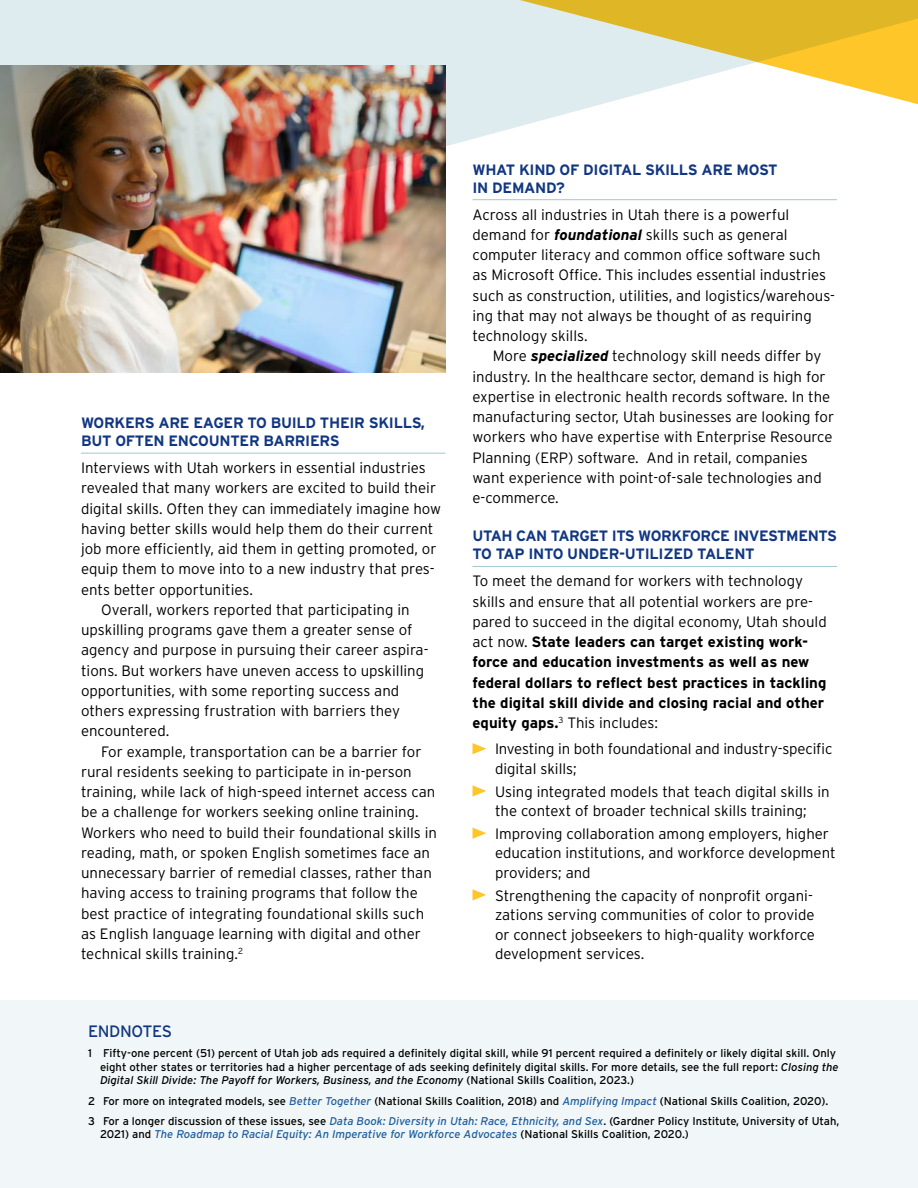
<style>
.page{position:relative;width:918px;height:1188px;background:#fff}
.page>*{position:absolute;margin:0;border:0;box-sizing:border-box;transform-origin:0 0}
.t1{font:16.5px "Interstate";letter-spacing:-.02em;color:#123782}
.t2{font:300 15px/20.2px "Interstate";color:#000}
.t3{font:700 15px/20.2px "Interstate";color:#000}
.t4{font:700 15px/18px "Interstate";letter-spacing:-.02em;color:#123782}
.t5{font:11.25px/13.5px "Interstate";color:#000}
.t6{font:italic 11.25px "Interstate";color:#215e9e}
.s1{font-weight:700;font-style:italic}
.s2{font-weight:300}
.s3{font-style:italic}
.s4{font-style:italic;color:#215e9e}
.s5{font-style:normal;color:#000}
</style>
<div class="page">
<div style="left:0;top:1000px;width:918px;height:188px;background:#f1f7f8"></div>
<hr style="left:81px;top:453px;width:365px;height:1px;background:#a3c7d2">
<hr style="left:472px;top:566px;width:365px;height:1px;background:#a3c7d2">
<svg style="left:472px;top:743px;width:14px;height:11px"></svg>
<svg style="left:472px;top:785px;width:14px;height:12px"></svg>
<svg style="left:472px;top:828px;width:14px;height:11px"></svg>
<svg style="left:472px;top:889px;width:14px;height:12px"></svg>
<img style="left:0;top:267px;width:446px;height:105px">
<img style="left:0;top:0;width:918px;height:267px">
<p class="t4" style="left:81px;top:414px;width:346px">WORKERS ARE EAGER TO BUILD THEIR SKILLS,<br>BUT OFTEN ENCOUNTER BARRIERS</p>
<p class="t2" style="left:81px;top:458px;width:346px">Interviews with Utah workers in essential industries</p>
<p class="t2" style="left:81px;top:478px;width:357px">revealed that many workers are excited to build their</p>
<p class="t2" style="left:81px;top:498px;width:362px">digital skills. Often they can immediately imagine how</p>
<p class="t2" style="left:81px;top:518px;width:354px">having better skills would help them do their current</p>
<p class="t2" style="left:81px;top:539px;width:357px">job more efficiently, aid them in getting promoted, or</p>
<p class="t2" style="left:81px;top:559px;width:355px">equip them to move into to a new industry that pres-</p>
<p class="t2" style="left:81px;top:579px;width:173px">ents better opportunities.</p>
<p class="t2" style="left:101px;top:599px;width:310px">Overall, workers reported that participating in</p>
<p class="t2" style="left:81px;top:620px;width:333px">upskilling programs gave them a greater sense of</p>
<p class="t2" style="left:81px;top:640px;width:349px">agency and purpose in pursuing their career aspira-</p>
<p class="t2" style="left:81px;top:660px;width:345px">tions. But workers have uneven access to upskilling</p>
<p class="t2" style="left:81px;top:680px;width:320px">opportunities, with some reporting success and</p>
<p class="t2" style="left:81px;top:701px;width:321px">others expressing frustration with barriers they</p>
<p class="t2" style="left:81px;top:721px;width:90px">encountered.</p>
<p class="t2" style="left:101px;top:741px;width:322px">For example, transportation can be a barrier for</p>
<p class="t2" style="left:81px;top:761px;width:332px">rural residents seeking to participate in in-person</p>
<p class="t2" style="left:81px;top:782px;width:356px">training, while lack of high-speed internet access can</p>
<p class="t2" style="left:81px;top:802px;width:339px">be a challenge for workers seeking online training.</p>
<p class="t2" style="left:81px;top:822px;width:358px">Workers who need to build their foundational skills in</p>
<p class="t2" style="left:81px;top:842px;width:351px">reading, math, or spoken English sometimes face an</p>
<p class="t2" style="left:81px;top:863px;width:352px">unnecessary barrier of remedial classes, rather than</p>
<p class="t2" style="left:81px;top:883px;width:338px">having access to training programs that follow the</p>
<p class="t2" style="left:81px;top:903px;width:345px">best practice of integrating foundational skills such</p>
<p class="t2" style="left:81px;top:923px;width:342px">as English language learning with digital and other</p>
<p class="t2" style="left:81px;top:944px;width:164px">technical skills training.<sup>2</sup></p>
<p class="t4" style="left:472px;top:160px;width:307px">WHAT KIND OF DIGITAL SKILLS ARE MOST<br>IN DEMAND?</p>
<p class="t2" style="left:472px;top:204px;width:364px">Across all industries in Utah there is a powerful demand for <span class="s1">foundational</span> skills such as general computer literacy and common office software such as Microsoft Office. This includes essential industries such as construction, utilities, and logistics/warehous&shy;ing that may not always be thought of as requiring technology skills.</p>
<p class="t2" style="left:472px;top:346px;width:363px;text-indent:20px">More <span class="s1">specialized</span> technology skill needs differ by industry. In the healthcare sector, demand is high for expertise in electronic health records software. In the manufacturing sector, Utah businesses are looking for workers who have expertise with Enterprise Resource Planning (ERP) software. And in retail, companies want experience with point-of-sale technologies and e-commerce.</p>
<p class="t4" style="left:472px;top:527px;width:366px">UTAH CAN TARGET ITS WORKFORCE INVESTMENTS<br>TO TAP INTO UNDER-UTILIZED TALENT</p>
<p class="t3" style="left:472px;top:571px;width:356px"><span class="s2">To meet the demand for workers with technology skills and ensure that all potential workers are pre&shy;pared to succeed in the digital economy, Utah should act now.</span> State leaders can target existing work&shy;force and education investments as well as new federal dollars to reflect best practices in tackling the digital skill divide and closing racial and other equity gaps.<sup>3</sup> <span class="s2">This includes:</span></p>
<p class="t2" style="left:495px;top:739px;width:339px;line-height:19.5px">Investing in both foundational and industry-specific digital skills;</p>
<p class="t2" style="left:495px;top:781px;width:336px;line-height:19.5px">Using integrated models that teach digital skills in the context of broader technical skills training;</p>
<p class="t2" style="left:495px;top:824px;width:342px;line-height:19.5px">Improving collaboration among employers, higher education institutions, and workforce development providers; and</p>
<p class="t2" style="left:495px;top:885px;width:322px;line-height:19.5px">Strengthening the capacity of nonprofit organi&shy;zations serving communities of color to provide or connect jobseekers to high-quality workforce development services.</p>
<p class="t1" style="left:88px;top:1022px;width:86px">ENDNOTES</p>
<p class="t5" style="left:100px;top:1047px;width:740px;text-indent:-12px">1 Fifty-one percent (51) percent of Utah job ads required a definitely digital skill, while 91 percent required a definitely or likely digital skill. Only eight other states or territories had a higher percentage of ads seeking definitely digital skills. For more details, see the full report: <span class="s3">Closing the<br>Digital Skill Divide: The Payoff for Workers, Business, and the Economy</span> (National Skills Coalition, 2023.)</p>
<p class="t5" style="left:88px;top:1090px;width:753px;line-height:20.2px">2 For more on integrated models, see <span class="s4">Better Together</span> (National Skills Coalition, 2018) and <span class="s4">Amplifying Impact</span> (National Skills Coalition, 2020).<br>3 For a longer discussion of these issues, see <span class="s4">Data Book: Diversity in Utah: Race, Ethnicity, and Sex</span>. (Gardner Policy Institute, University of Utah,</p>
<p class="t6" style="left:100px;top:1128px;width:590px"><span class="s5">2021) and</span> The Roadmap to Racial Equity: An Imperative for Workforce Advocates <span class="s5">(National Skills Coalition, 2020.)</span></p>
</div>
